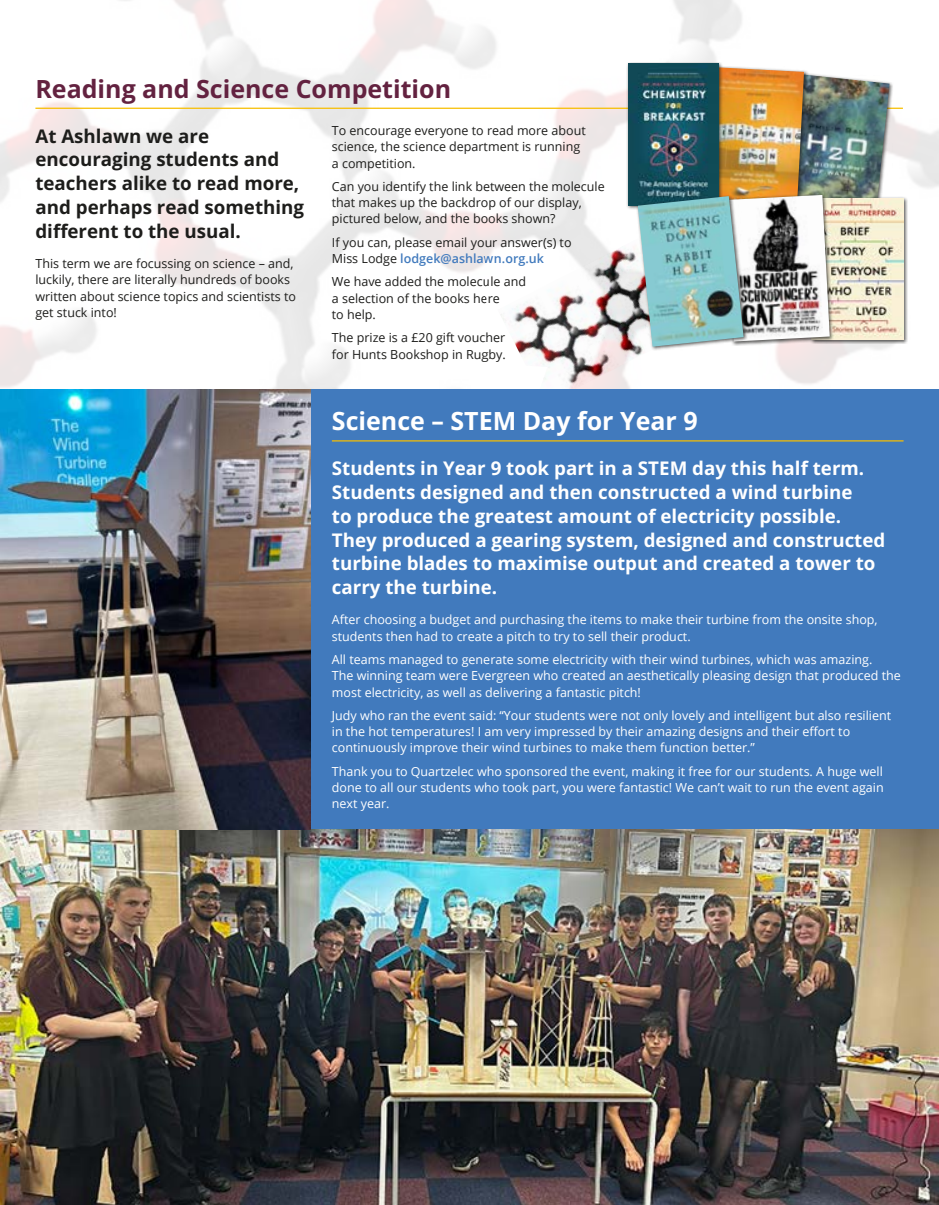
<style>
.page{position:relative;width:939px;height:1205px;background:#fff}
.page>*{position:absolute;margin:0;border:0;box-sizing:border-box;transform-origin:0 0}
.t1{font:700 25px "Open Sans";color:#632240}
.t2{font:700 25px "Open Sans";color:#fff}
.t3{font:700 18.75px/23.8px "Open Sans";color:#fff}
.t4{font:700 18.75px/23.8px "Open Sans";color:#1d1d1b}
.t5{font:12.5px/16.2px "Open Sans";color:#fff}
.t6{font:12.5px/16.2px "Open Sans";color:#1d1d1b}
.s1{font-weight:600;color:#417abd}
</style>
<div class="page">
<img style="left:0;top:0;width:939px;height:390px">
<hr style="left:35px;top:108px;width:868px;height:1px;background:#f7be00">
<img style="left:498px;top:238px;width:188px;height:152px">
<div style="left:785px;top:72px;width:109px;height:157px;background:#1d1d1b;opacity:.75"></div>
<img style="left:809px;top:74px;width:81px;height:122px">
<div style="left:708px;top:65px;width:101px;height:153px;background:#1d1d1b;opacity:.75"></div>
<img style="left:723px;top:67px;width:81px;height:127px">
<div style="left:626px;top:62px;width:97px;height:147px;background:#1d1d1b;opacity:.75"></div>
<img style="left:628px;top:64px;width:91px;height:142px">
<div style="left:810px;top:196px;width:98px;height:148px;background:#1d1d1b;opacity:.75"></div>
<img style="left:834px;top:198px;width:70px;height:142px">
<div style="left:724px;top:193px;width:110px;height:152px;background:#1d1d1b;opacity:.75"></div>
<img style="left:748px;top:195px;width:82px;height:146px">
<div style="left:636px;top:194px;width:112px;height:156px;background:#1d1d1b;opacity:.75"></div>
<img style="left:638px;top:196px;width:106px;height:151px">
<div style="left:0;top:390px;width:939px;height:815px;background:#417abd"></div>
<hr style="left:332px;top:440px;width:572px;height:1px;background:#f7be00">
<img style="left:0;top:829px;width:939px;height:376px">
<img style="left:0;top:390px;width:311px;height:439px">
<h1 class="t1" style="left:35px;top:71px;width:417px">Reading and Science Competition</h1>
<h2 class="t4" style="left:35px;top:123px;width:270px">At Ashlawn we are encouraging students and teachers alike to read more, and perhaps read something different to the usual.</h2>
<p class="t6" style="left:35px;top:255px;width:262px">This term we are focussing on science – and, luckily, there are literally hundreds of books written about science topics and scientists to get stuck into!</p>
<p class="t6" style="left:332px;top:122px;width:255px">To encourage everyone to read more about science, the science department is running a competition.</p>
<p class="t6" style="left:332px;top:178px;width:274px">Can you identify the link between the molecule that makes up the backdrop of our display, pictured below, and the books shown?</p>
<p class="t6" style="left:332px;top:234px;width:241px">If you can, please email your answer(s) to<br>Miss Lodge <span class="s1">lodgek@ashlawn.org.uk</span></p>
<p class="t6" style="left:332px;top:273px;width:196px">We have added the molecule and a selection of the books here<br>to help.</p>
<p class="t6" style="left:332px;top:329px;width:175px">The prize is a £20 gift voucher for Hunts Bookshop in Rugby.</p>
<h1 class="t2" style="left:332px;top:404px;width:367px">Science – STEM Day for Year 9</h1>
<p class="t3" style="left:332px;top:456px;width:555px">Students in Year 9 took part in a STEM day this half term.<br>Students designed and then constructed a wind turbine<br>to produce the greatest amount of electricity possible.<br>They produced a gearing system, designed and constructed turbine blades to maximise output and created a tower to carry the turbine.</p>
<p class="t5" style="left:332px;top:611px;width:547px">After choosing a budget and purchasing the items to make their turbine from the onsite shop, students then had to create a pitch to try to sell their product.</p>
<p class="t5" style="left:332px;top:651px;width:570px">All teams managed to generate some electricity with their wind turbines, which was amazing.<br>The winning team were Evergreen who created an aesthetically pleasing design that produced the most electricity, as well as delivering a fantastic pitch!</p>
<p class="t5" style="left:332px;top:707px;width:561px">Judy who ran the event said: “Your students were not only lovely and intelligent but also resilient in the hot temperatures! I am very impressed by their amazing designs and their effort to continuously improve their wind turbines to make them function better.”</p>
<p class="t5" style="left:332px;top:763px;width:553px;text-align:justify">Thank you to Quartzelec who sponsored the event, making it free for our students. A huge well done to all our students who took part, you were fantastic! We can’t wait to run the event again next year.</p>
</div>
